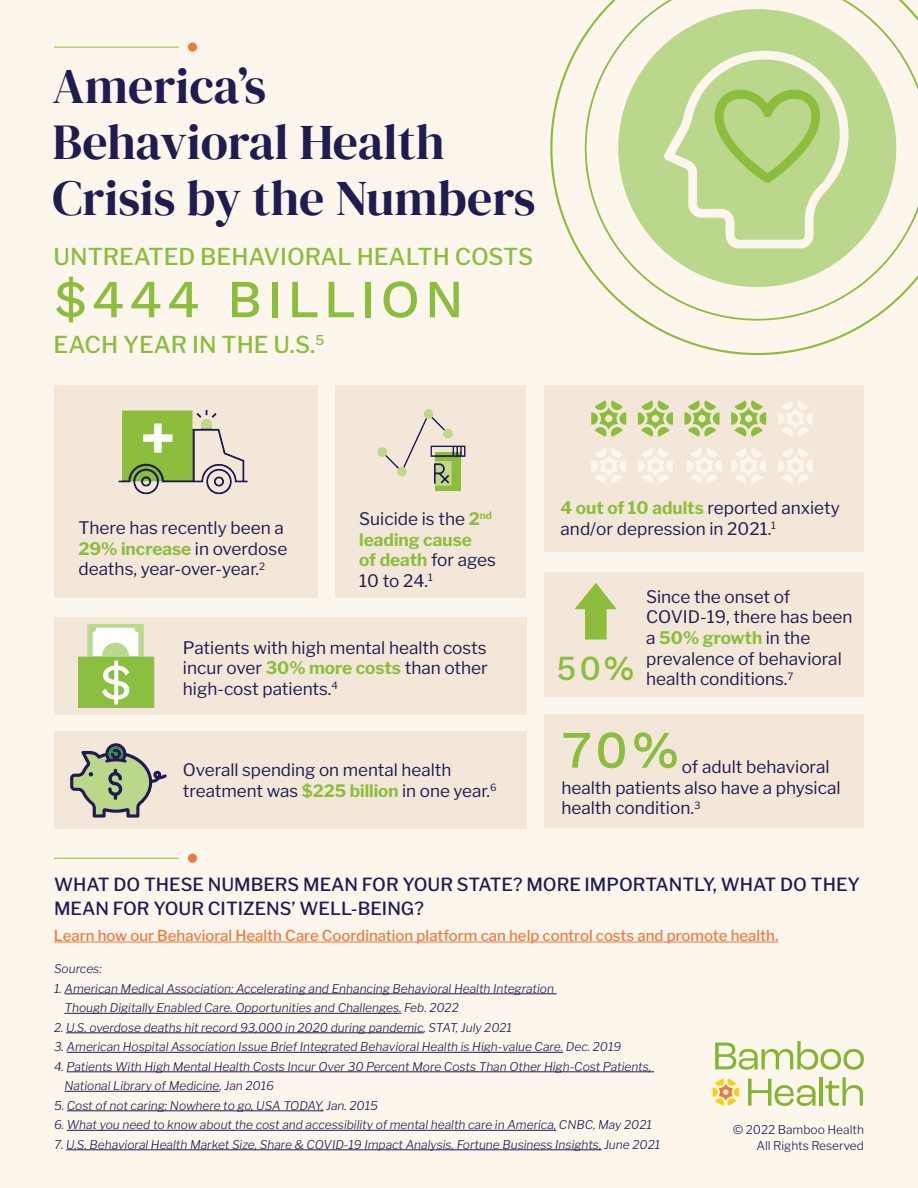
<style>
.page{position:relative;width:918px;height:1188px;background:#fcf6ed}
.page>*{position:absolute;margin:0;border:0;box-sizing:border-box;transform-origin:0 0}
.Large_Numbers{font:500 53.55px "Work Sans";letter-spacing:.08em;color:#8cbd3d}
.Large_Numbers-2{font:500 52.8px "Work Sans";color:#8cbd3d}
.t1{font:49.8px/55.9px "DM Serif Display";color:#201c4f}
.Large_Numbers-3{font:500 34.65px "Work Sans";color:#8cbd3d}
.t2{font:500 23.1px "Libre Franklin";color:#8cbd3d}
.t3{font:500 18px/24px "Libre Franklin";color:#201c4f}
.t4{font:17.25px/20.7px "Libre Franklin";color:#201c4f}
.t5{font:17.1px/20.4px "Libre Franklin";color:#201c4f}
.t6{font:500 15px "Libre Franklin";color:#f2783b}
.t7{font:italic 300 12px/19.5px "Libre Franklin";color:#201c4f}
.t8{font:300 12px "Libre Franklin";color:#201c4f}
.t9{font:10.05px "Libre Franklin";color:#201c4f}
.s1{font-weight:700;color:#8cbd3d}
</style>
<div class="page">
<div style="left:54px;top:385px;width:264px;height:213px;background:#f2e7d8"></div>
<div style="left:54px;top:617px;width:472px;height:98px;background:#f2e7d8"></div>
<div style="left:54px;top:732px;width:472px;height:97px;background:#f2e7d8"></div>
<svg style="left:550px;top:0;width:368px;height:355px"></svg>
<svg style="left:663px;top:51px;width:186px;height:197px;background:#c0d993"></svg>
<hr style="left:54px;top:942px;width:724px;height:1px;background:#f2783b">
<hr style="left:64px;top:994px;width:493px;height:1px;background:#201c4f">
<hr style="left:64px;top:1013px;width:337px;height:1px;background:#201c4f">
<hr style="left:66px;top:1033px;width:358px;height:1px;background:#201c4f">
<hr style="left:67px;top:1052px;width:496px;height:1px;background:#201c4f">
<hr style="left:67px;top:1072px;width:587px;height:1px;background:#201c4f">
<hr style="left:64px;top:1091px;width:156px;height:1px;background:#201c4f">
<hr style="left:67px;top:1111px;width:257px;height:1px;background:#201c4f">
<hr style="left:67px;top:1130px;width:489px;height:1px;background:#201c4f">
<hr style="left:66px;top:1150px;width:535px;height:1px;background:#201c4f">
<div style="left:544px;top:572px;width:320px;height:124px;background:#f2e7d8"></div>
<div style="left:544px;top:715px;width:320px;height:113px;background:#f2e7d8"></div>
<div style="left:188px;top:43px;width:9px;height:9px;background:#f2783b;border-radius:50%"></div>
<hr style="left:54px;top:47px;width:125px;height:1px;background:#8cbd3d">
<div style="left:188px;top:854px;width:9px;height:9px;background:#f2783b;border-radius:50%"></div>
<hr style="left:54px;top:858px;width:125px;height:1px;background:#8cbd3d">
<svg style="left:70px;top:743px;width:97px;height:75px"></svg>
<img style="left:78px;top:624px;width:76px;height:83px">
<div style="left:335px;top:385px;width:191px;height:213px;background:#f2e7d8"></div>
<img style="left:377px;top:409px;width:89px;height:83px">
<img style="left:118px;top:410px;width:130px;height:85px">
<div style="left:544px;top:385px;width:320px;height:167px;background:#f2e7d8"></div>
<svg style="left:591px;top:400px;width:35px;height:37px"></svg>
<svg style="left:638px;top:400px;width:35px;height:37px"></svg>
<svg style="left:684px;top:400px;width:36px;height:37px"></svg>
<svg style="left:731px;top:400px;width:35px;height:37px"></svg>
<svg style="left:778px;top:401px;width:35px;height:36px"></svg>
<svg style="left:591px;top:448px;width:35px;height:36px"></svg>
<svg style="left:638px;top:448px;width:35px;height:36px"></svg>
<svg style="left:687px;top:448px;width:35px;height:36px"></svg>
<svg style="left:731px;top:448px;width:35px;height:36px"></svg>
<svg style="left:778px;top:448px;width:35px;height:36px"></svg>
<svg style="left:713px;top:1078px;width:26px;height:28px"></svg>
<svg style="left:715px;top:1041px;width:149px;height:29px"></svg>
<svg style="left:748px;top:1079px;width:68px;height:27px"></svg>
<hr style="left:820px;top:1077px;width:3px;height:29px;background:#83b62e">
<svg style="left:825px;top:1077px;width:38px;height:29px"></svg>
<svg style="left:574px;top:583px;width:43px;height:57px"></svg>
<p class="t1" style="left:52px;top:59px;width:485px">America’s<br>Behavioral Health<br>Crisis by the Numbers</p>
<p class="t2" style="left:54px;top:239px;width:481px">UNTREATED BEHAVIORAL HEALTH COSTS</p>
<p class="Large_Numbers" style="left:54px;top:268px;width:411px">$444 BILLION</p>
<p class="t2" style="left:54px;top:326px;width:272px">EACH YEAR IN THE U.S.<sup>5</sup></p>
<p class="t4" style="left:78px;top:516px;width:210px">There has recently been a<br><span class="s1">29% increase</span> in overdose deaths, year-over-year.<sup>2</sup></p>
<p class="t4" style="left:359px;top:507px;width:138px">Suicide is the <span class="s1">2</span><sup>nd </sup><span class="s1">leading cause<br>of death</span> for ages<br>10 to 24.<sup>1</sup></p>
<p class="t4" style="left:561px;top:496px;width:281px"><span class="s1">4 out of 10 adults</span> reported anxiety and/or depression in 2021.<sup>1</sup></p>
<p class="t4" style="left:183px;top:636px;width:306px;text-align:justify">Patients with high mental health costs incur over <span class="s1">30% more costs</span> than other high-cost patients.<sup>4</sup></p>
<p class="t5" style="left:183px;top:758px;width:315px">Overall spending on mental health treatment was <span class="s1">$225 billion</span> in one year.<sup>6</sup></p>
<p class="Large_Numbers-3" style="left:557px;top:648px;width:79px">50%</p>
<p class="t4" style="left:646px;top:584px;width:208px">Since the onset of<br>COVID-19, there has been a <span class="s1">50% growth</span> in the prevalence of behavioral health conditions.</p>
<p class="t9" style="left:788px;top:668px;width:8px">7</p>
<p class="Large_Numbers-2" style="left:561px;top:719px;width:119px">70%</p>
<p class="t4" style="left:561px;top:755px;width:281px;text-indent:120px">of adult behavioral health patients also have a physical health condition.<sup>3</sup></p>
<p class="t3" style="left:54px;top:870px;width:807px">WHAT DO THESE NUMBERS MEAN FOR YOUR STATE? MORE IMPORTANTLY, WHAT DO THEY<br>MEAN FOR YOUR CITIZENS’ WELL-BEING?</p>
<p class="t6" style="left:54px;top:924px;width:726px">Learn how our Behavioral Health Care Coordination platform can help control costs and promote health.</p>
<p class="t7" style="left:54px;top:958px;width:49px">Sources:</p>
<p class="t7" style="left:64px;top:978px;width:491px;text-indent:-10px">1. American Medical Association: Accelerating and Enhancing Behavioral Health Integration<br>Though Digitally Enabled Care. Opportunities and Challenges. Feb. 2022</p>
<p class="t7" style="left:54px;top:1017px;width:460px">2. U.S. overdose deaths hit record 93,000 in 2020 during pandemic, STAT, July 2021</p>
<p class="t7" style="left:54px;top:1036px;width:569px">3. American Hospital Association Issue Brief Integrated Behavioral Health is High-value Care. Dec. 2019</p>
<p class="t7" style="left:54px;top:1056px;width:599px">4. Patients With High Mental Health Costs Incur Over 30 Percent More Costs Than Other High-Cost Patients,</p>
<p class="t7" style="left:64px;top:1075px;width:211px">National Library of Medicine, Jan 2016</p>
<p class="t7" style="left:54px;top:1095px;width:326px">5. Cost of not caring: Nowhere to go, USA TODAY, Jan. 2015</p>
<p class="t7" style="left:54px;top:1114px;width:599px">6. What you need to know about the cost and accessibility of mental health care in America, CNBC, May 2021</p>
<p class="t7" style="left:54px;top:1134px;width:608px">7. U.S. Behavioral Health Market Size, Share &amp; COVID-19 Impact Analysis, Fortune Business Insights, June 2021</p>
<p class="t8" style="left:733px;top:1120px;width:132px">© 2022 Bamboo Health</p>
<p class="t8" style="left:756px;top:1136px;width:109px">All Rights Reserved</p>
</div>
